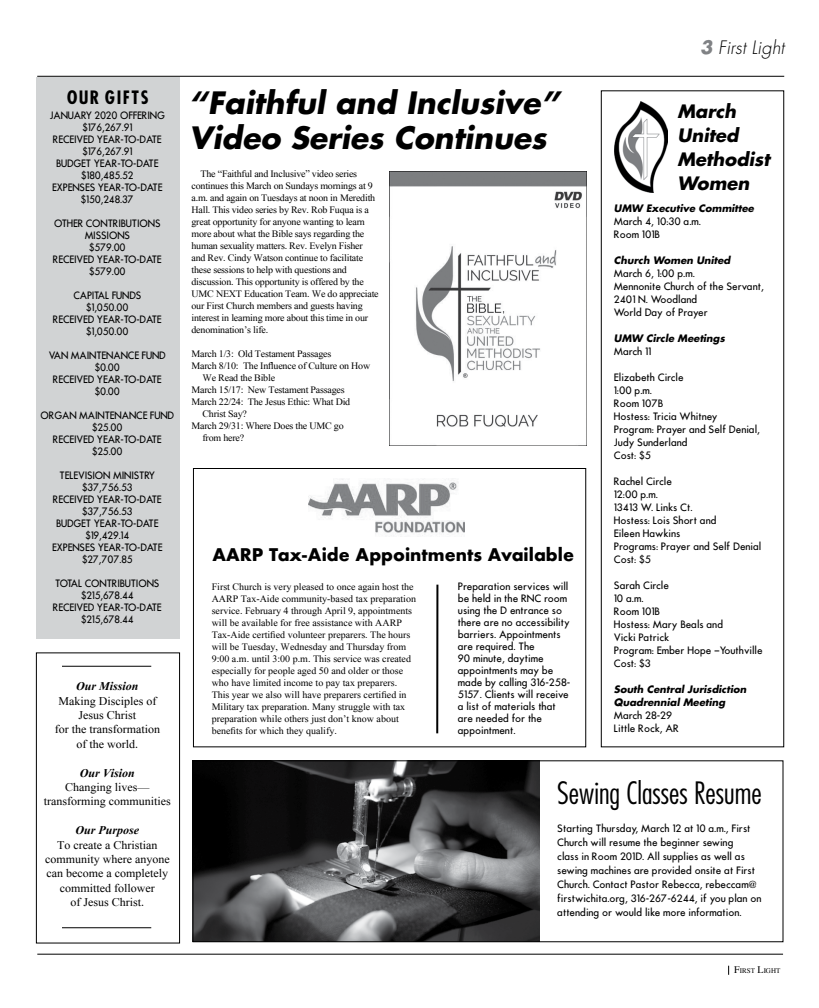
<style>
.page{position:relative;width:819px;height:1008px;background:#fff}
.page>*{position:absolute;margin:0;border:0;box-sizing:border-box;transform-origin:0 0}
.t1{font:italic 700 30px/35px "Futura";color:#000}
.t2{font:300 condensed 30px "Futura";color:#000}
.t3{font:italic 700 18px/24px "Futura";color:#000}
.t4{font:italic 300 18px "Futura";color:#000}
.t5{font:700 18px "Futura Cond";letter-spacing:.05em;color:#000}
.t6{font:700 17px "Futura";color:#000}
.t7{font:12px/14.4px "Times New Roman";color:#000;text-align:center}
.t8{font:italic 700 12px "Times New Roman";color:#000}
.t9{font:500 10px/13px "Futura";color:#000}
.t10{font:10px/12px "Times New Roman";letter-spacing:-.02em;color:#000}
.t11{font:10px/12px "Times New Roman";color:#000}
.t12{font:500 10px/12px "Futura";color:#000;text-align:center;scale:.95 1}
.t13{font:italic 700 10px/13px "Futura";color:#000}
.t14{font:7px "Times";color:#000}
.s1{font-weight:700;color:#808285}
.s2{font-size:10px}
</style>
<div class="page">
<img style="left:194px;top:762px;width:346px;height:178px">
<div style="left:192px;top:760px;width:592px;height:182px;border:1px solid #000"></div>
<div style="left:601px;top:90px;width:183px;height:657px;border:1px solid #000"></div>
<div style="left:36px;top:77px;width:143px;height:562px;background:#d1d3d4"></div>
<hr style="left:37px;top:76px;width:747px;height:1px;background:#000">
<hr style="left:37px;top:954px;width:746px;height:1px;background:#000">
<div style="left:36px;top:652px;width:144px;height:292px;border:1px solid #000"></div>
<hr style="left:62px;top:666px;width:89px;height:1px;background:#000">
<hr style="left:62px;top:927px;width:89px;height:1px;background:#000">
<img style="left:614px;top:102px;width:54px;height:90px">
<div style="left:193px;top:468px;width:393px;height:279px;border:1px solid #000"></div>
<img style="left:309px;top:479px;width:155px;height:57px">
<img style="left:389px;top:171px;width:197px;height:274px">
<hr style="left:436px;top:585px;width:2px;height:148px;background:#000">
<h2 class="t5" style="left:67px;top:86px;width:84px">OUR GIFTS</h2>
<p class="t12" style="left:50px;top:110px;width:123px">JANUARY 2020 OFFERING $176,267.91<br>RECEIVED YEAR-TO-DATE $176,267.91<br>BUDGET YEAR-TO-DATE $180,485.52<br>EXPENSES YEAR-TO-DATE $150,248.37</p>
<p class="t12" style="left:53px;top:218px;width:116px">OTHER CONTRIBUTIONS<br>MISSIONS<br>$579.00<br>RECEIVED YEAR-TO-DATE $579.00</p>
<p class="t12" style="left:53px;top:290px;width:116px">CAPITAL FUNDS $1,050.00<br>RECEIVED YEAR-TO-DATE $1,050.00</p>
<p class="t12" style="left:49px;top:350px;width:124px">VAN MAINTENANCE FUND $0.00<br>RECEIVED YEAR-TO-DATE $0.00</p>
<p class="t12" style="left:41px;top:410px;width:142px">ORGAN MAINTENANCE FUND $25.00<br>RECEIVED YEAR-TO-DATE $25.00</p>
<p class="t12" style="left:52px;top:470px;width:118px">TELEVISION MINISTRY $37,756.53<br>RECEIVED YEAR-TO-DATE $37,756.53<br>BUDGET YEAR-TO-DATE $19,429.14<br>EXPENSES YEAR-TO-DATE $27,707.85</p>
<p class="t12" style="left:53px;top:578px;width:116px">TOTAL CONTRIBUTIONS $215,678.44<br>RECEIVED YEAR-TO-DATE $215,678.44</p>
<p class="t8" style="left:76px;top:679px;width:64px">Our Mission</p>
<p class="t7" style="left:55px;top:693px;width:107px">Making Disciples of<br>Jesus Christ<br>for the transformation of the world.</p>
<p class="t8" style="left:80px;top:766px;width:57px">Our Vision</p>
<p class="t7" style="left:44px;top:780px;width:128px">Changing lives— transforming communities</p>
<p class="t8" style="left:76px;top:823px;width:65px">Our Purpose</p>
<p class="t7" style="left:45px;top:837px;width:126px">To create a Christian community where anyone can become a completely committed follower<br>of Jesus Christ.</p>
<h1 class="t1" style="left:189px;top:85px;width:372px">“Faithful and Inclusive”<br>Video Series Continues</h1>
<p class="t10" style="left:192px;top:168px;width:189px;text-indent:9px">The “Faithful and Inclusive” video series continues this March on Sundays mornings at 9 a.m. and again on Tuesdays at noon in Meredith Hall. This video series by Rev. Rob Fuqua is a great opportunity for anyone wanting to learn more about what the Bible says regarding the human sexuality matters. Rev. Evelyn Fisher and Rev. Cindy Watson continue to facilitate these sessions to help with questions and discussion. This opportunity is offered by the UMC NEXT Education Team. We do appreciate our First Church members and guests having interest in learning more about this time in our denomination’s life.</p>
<p class="t10" style="left:192px;top:348px;width:141px">March 1/3: Old Testament Passages</p>
<p class="t10" style="left:192px;top:360px;width:180px">March 8/10: The Influence of Culture on How</p>
<p class="t10" style="left:203px;top:372px;width:74px">We Read the Bible</p>
<p class="t10" style="left:192px;top:384px;width:155px">March 15/17: New Testament Passages</p>
<p class="t10" style="left:192px;top:396px;width:160px">March 22/24: The Jesus Ethic: What Did</p>
<p class="t10" style="left:203px;top:408px;width:46px">Christ Say?</p>
<p class="t10" style="left:192px;top:420px;width:154px">March 29/31: Where Does the UMC go</p>
<p class="t10" style="left:203px;top:432px;width:43px">from here?</p>
<h3 class="t6" style="left:213px;top:543px;width:363px">AARP Tax-Aide Appointments Available</h3>
<p class="t9" style="left:458px;top:580px;width:114px;line-height:12px">Preparation services will be held in the RNC room using the D entrance so there are no accessibility barriers. Appointments are required. The<br>90 minute, daytime appointments may be made by calling 316-258-<br>5157. Clients will receive a list of materials that are needed for the appointment.</p>
<p class="t11" style="left:212px;top:581px;width:206px">First Church is very pleased to once again host the AARP Tax-Aide community-based tax preparation service. February 4 through April 9, appointments will be available for free assistance with AARP Tax-Aide certified volunteer preparers. The hours will be Tuesday, Wednesday and Thursday from 9:00 a.m. until 3:00 p.m. This service was created especially for people aged 50 and older or those who have limited income to pay tax preparers.<br>This year we also will have preparers certified in Military tax preparation. Many struggle with tax preparation while others just don’t know about benefits for which they qualify.</p>
<h2 class="t4" style="left:700px;top:36px;width:86px"><span class="s1">3</span> First Light</h2>
<h2 class="t3" style="left:677px;top:99px;width:94px">March<br>United<br>Methodist<br>Women</h2>
<p class="t13" style="left:614px;top:202px;width:142px">UMW Executive Committee</p>
<p class="t9" style="left:614px;top:215px;width:89px">March 4, 10:30 a.m.<br>Room 101B</p>
<p class="t13" style="left:614px;top:254px;width:118px">Church Women United</p>
<p class="t9" style="left:614px;top:267px;width:151px">March 6, 1:00 p.m.<br>Mennonite Church of the Servant,<br>2401 N. Woodland<br>World Day of Prayer</p>
<p class="t13" style="left:614px;top:332px;width:112px">UMW Circle Meetings</p>
<p class="t9" style="left:614px;top:345px;width:39px">March 11</p>
<p class="t9" style="left:614px;top:371px;width:148px">Elizabeth Circle<br>1:00 p.m.<br>Room 107B<br>Hostess: Tricia Whitney<br>Program: Prayer and Self Denial,<br>Judy Sunderland<br>Cost: $5</p>
<p class="t9" style="left:614px;top:475px;width:149px">Rachel Circle<br>12:00 p.m.<br>13413 W. Links Ct.<br>Hostess: Lois Short and<br>Eileen Hawkins<br>Programs: Prayer and Self Denial<br>Cost: $5</p>
<p class="t9" style="left:614px;top:579px;width:150px">Sarah Circle<br>10 a.m.<br>Room 101B<br>Hostess: Mary Beals and<br>Vicki Patrick<br>Program: Ember Hope –Youthville<br>Cost: $3</p>
<p class="t13" style="left:614px;top:683px;width:134px">South Central Jurisdiction<br>Quadrennial Meeting</p>
<p class="t9" style="left:614px;top:709px;width:67px">March 28-29<br>Little Rock, AR</p>
<h1 class="t2" style="left:557px;top:775px;width:206px">Sewing Classes Resume</h1>
<p class="t9" style="left:557px;top:821px;width:206px;line-height:14px">Starting Thursday, March 12 at 10 a.m., First Church will resume the beginner sewing<br>class in Room 201D. All supplies as well as sewing machines are provided onsite at First Church. Contact Pastor Rebecca, rebeccam@ firstwichita.org, 316-267-6244, if you plan on attending or would like more information.</p>
<p class="t14" style="left:734px;top:966px;width:48px"><span class="s2">F</span>irst <span class="s2">L</span>ight</p>
</div>
